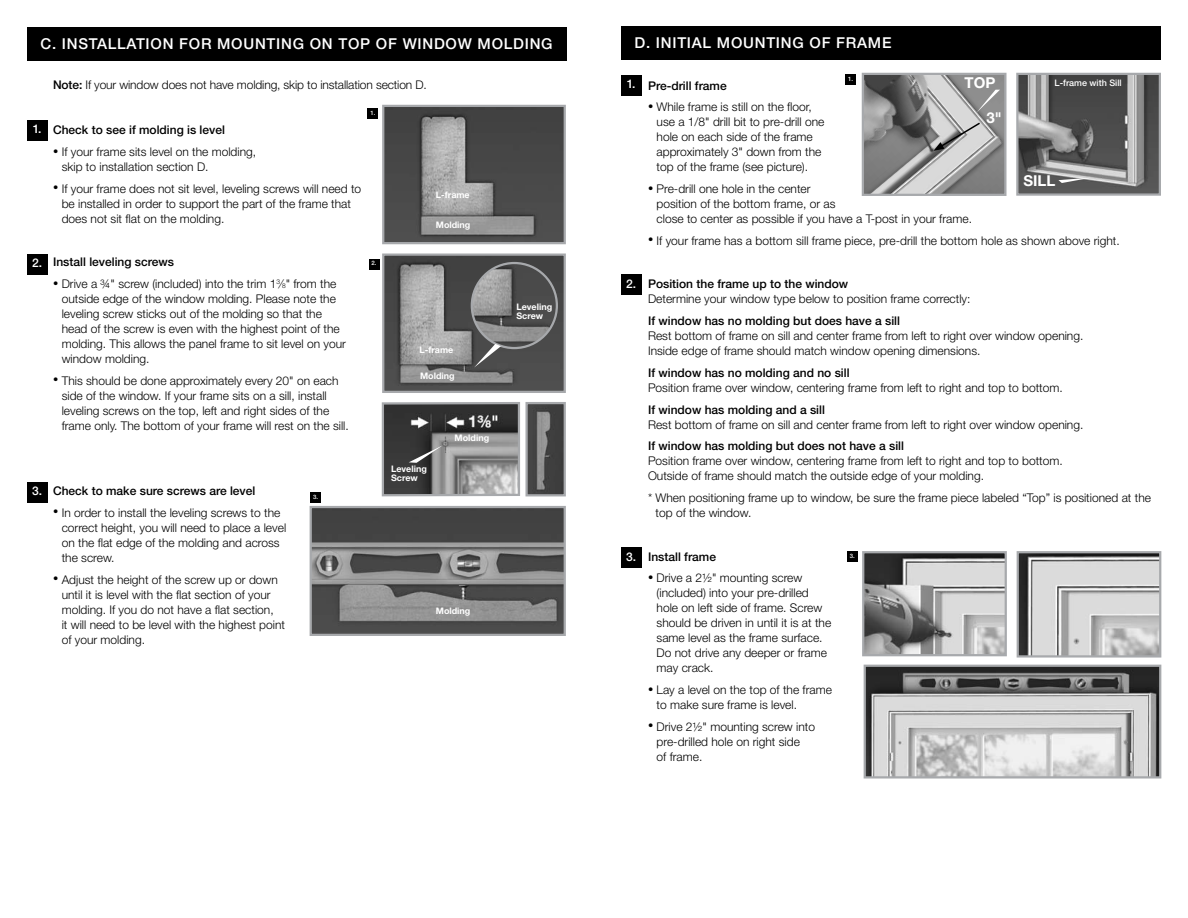
<style>
.page{position:relative;width:1188px;height:918px;background:#fff}
.page>*{position:absolute;margin:0;border:0;box-sizing:border-box;transform-origin:0 0}
.t1{font:500 15px "Helvetica Neue LT Std";letter-spacing:.05em;color:#fff}
.t2{font:700 15px "Helvetica Neue LT Std";color:#fff}
.t3{font:300 12px/15px "Helvetica Neue LT Std";color:#000}
.t4{font:500 12px "Helvetica Neue LT Std";color:#000}
.t5{font:500 12px "Helvetica Neue LT Std";color:#fff}
.t6{font:700 9px/9px "Helvetica Neue LT Std";color:#fff}
.t7{font:500 9px "Helvetica Neue LT Std";color:#fff}
.t8{font:500 6px "Helvetica Neue LT Std";color:#fff}
.s1{font-weight:500}
.s2{font-size:10.5px}
.s3{font-size:6.6px}
</style>
<div class="page">
<img style="left:385px;top:108px;width:178px;height:133px">
<div style="left:382px;top:105px;width:184px;height:139px;border:2px solid #a7a9ac"></div>
<img style="left:385px;top:257px;width:178px;height:133px">
<div style="left:382px;top:254px;width:184px;height:139px;border:2px solid #a7a9ac"></div>
<div style="left:27px;top:27px;width:540px;height:34px;background:#000"></div>
<img style="left:385px;top:405px;width:132px;height:88px">
<div style="left:382px;top:402px;width:138px;height:94px;border:2px solid #a7a9ac"></div>
<img style="left:528px;top:405px;width:35px;height:88px">
<div style="left:525px;top:402px;width:41px;height:94px;border:2px solid #a7a9ac"></div>
<img style="left:313px;top:509px;width:250px;height:124px">
<div style="left:310px;top:506px;width:256px;height:130px;border:2px solid #a7a9ac"></div>
<div style="left:621px;top:26px;width:540px;height:34px;background:#000"></div>
<div style="left:27px;top:120px;width:20px;height:21px;background:#000"></div>
<div style="left:27px;top:254px;width:20px;height:20px;background:#000"></div>
<div style="left:27px;top:482px;width:20px;height:21px;background:#000"></div>
<div style="left:621px;top:75px;width:20px;height:20px;background:#000"></div>
<div style="left:621px;top:275px;width:20px;height:20px;background:#000"></div>
<div style="left:621px;top:548px;width:20px;height:20px;background:#000"></div>
<img style="left:472px;top:263px;width:85px;height:85px;border-radius:43px">
<div style="left:471px;top:262px;width:87px;height:87px;border:2px solid #a7a9ac;border-radius:50%"></div>
<svg style="left:474px;top:344px;width:27px;height:24px"></svg>
<svg style="left:409px;top:445px;width:34px;height:18px"></svg>
<div style="left:368px;top:108px;width:10px;height:10px;background:#000"></div>
<div style="left:369px;top:259px;width:10px;height:10px;background:#000"></div>
<div style="left:310px;top:492px;width:11px;height:10px;background:#000"></div>
<div style="left:846px;top:75px;width:10px;height:10px;background:#000"></div>
<img style="left:1020px;top:554px;width:138px;height:101px">
<div style="left:1017px;top:551px;width:144px;height:107px;border:2px solid #a7a9ac"></div>
<img style="left:865px;top:554px;width:139px;height:99px">
<div style="left:862px;top:551px;width:145px;height:105px;border:2px solid #a7a9ac"></div>
<img style="left:867px;top:668px;width:291px;height:108px">
<div style="left:864px;top:665px;width:297px;height:114px;border:2px solid #a7a9ac"></div>
<div style="left:847px;top:552px;width:10px;height:10px;background:#000"></div>
<img style="left:1019px;top:76px;width:139px;height:117px">
<div style="left:1016px;top:73px;width:145px;height:123px;border:2px solid #a7a9ac"></div>
<img style="left:865px;top:76px;width:138px;height:117px">
<div style="left:862px;top:73px;width:144px;height:123px;border:2px solid #a7a9ac"></div>
<svg style="left:976px;top:90px;width:24px;height:23px"></svg>
<svg style="left:1058px;top:178px;width:33px;height:5px"></svg>
<svg style="left:933px;top:121px;width:49px;height:30px"></svg>
<p class="t1" style="left:40px;top:35px;width:37px">c. Installation</p>
<p class="t1" style="left:179px;top:35px;width:12px">for</p>
<p class="t1" style="left:217px;top:35px;width:25px">Mountin</p>
<p class="t1" style="left:293px;top:35px;width:198px">g on top of win dow mol</p>
<p class="t1" style="left:513px;top:35px;width:41px">ding</p>
<p class="t3" style="left:53px;top:77px;width:375px"><span class="s1">Note:</span> If your window does not have molding, skip to installation section D.</p>
<p class="t4" style="left:53px;top:123px;width:173px">Check to see if molding is level</p>
<p class="t3" style="left:62px;top:144px;width:196px;text-indent:-9px"><span class="s2">•</span> If your frame sits level on the molding, skip to installation section D.</p>
<p class="t3" style="left:62px;top:181px;width:301px;text-indent:-9px"><span class="s2">•</span> If your frame does not sit level, leveling screws will need to be installed in order to support the part of the frame that does not sit flat on the molding.</p>
<p class="t4" style="left:53px;top:255px;width:122px">Install leveling screws</p>
<p class="t3" style="left:62px;top:276px;width:286px;text-indent:-9px"><span class="s2">•</span> Drive a ¾" screw (included) into the trim 1<sup>3</sup>⁄<span class="s3">8</span>" from the outside edge of the window molding. Please note the leveling screw sticks out of the molding so that the head of the screw is even with the highest point of the molding. This allows the panel frame to sit level on your window molding.</p>
<p class="t3" style="left:62px;top:373px;width:289px;text-indent:-9px"><span class="s2">•</span> This should be done approximately every 20" on each side of the window. If your frame sits on a sill, install leveling screws on the top, left and right sides of the frame only. The bottom of your frame will rest on the sill.</p>
<p class="t8" style="left:370px;top:109px;width:7px">1.</p>
<p class="t5" style="left:33px;top:122px;width:10px">1.</p>
<p class="t6" style="left:436px;top:190px;width:35px">L-frame</p>
<p class="t6" style="left:436px;top:220px;width:36px">Molding</p>
<p class="t5" style="left:32px;top:256px;width:12px">2.</p>
<p class="t8" style="left:372px;top:260px;width:7px">2.</p>
<p class="t6" style="left:516px;top:302px;width:37px">Leveling<br>Screw</p>
<p class="t6" style="left:419px;top:346px;width:35px">L-frame</p>
<p class="t6" style="left:420px;top:371px;width:36px">Molding</p>
<p class="t5" style="left:32px;top:484px;width:12px">3.</p>
<p class="t4" style="left:53px;top:484px;width:204px">Check to make sure screws are level</p>
<p class="t3" style="left:62px;top:505px;width:226px;text-indent:-9px"><span class="s2">•</span> In order to install the leveling screws to the correct height, you will need to place a level on the flat edge of the molding and across the screw.</p>
<p class="t3" style="left:62px;top:571px;width:225px;text-indent:-9px"><span class="s2">•</span> Adjust the height of the screw up or down until it is level with the flat section of your molding. If you do not have a flat section,<br>it will need to be level with the highest point of your molding.</p>
<p class="t8" style="left:313px;top:493px;width:7px">3.</p>
<p class="t6" style="left:391px;top:464px;width:37px">Leveling<br>Screw</p>
<p class="t6" style="left:455px;top:433px;width:36px">Molding</p>
<p class="t6" style="left:436px;top:606px;width:36px">Molding</p>
<p class="t1" style="left:634px;top:34px;width:36px">D. Initial</p>
<p class="t1" style="left:717px;top:34px;width:25px">Mountin</p>
<p class="t1" style="left:792px;top:34px;width:66px">g of Frame</p>
<p class="t4" style="left:648px;top:78px;width:80px">Pre-drill frame</p>
<p class="t3" style="left:657px;top:99px;width:169px;text-indent:-9px"><span class="s2">•</span> While frame is still on the floor, use a 1/8" drill bit to pre-drill one hole on each side of the frame approximately 3" down from the top of the frame (see picture).</p>
<p class="t3" style="left:657px;top:181px;width:317px;text-indent:-9px"><span class="s2">•</span> Pre-drill one hole in the center<br>position of the bottom frame, or as<br>close to center as possible if you have a T-post in your frame.</p>
<p class="t3" style="left:648px;top:233px;width:473px"><span class="s2">•</span> If your frame has a bottom sill frame piece, pre-drill the bottom hole as shown above right.</p>
<p class="t4" style="left:648px;top:277px;width:202px">Position the frame up to the window</p>
<p class="t3" style="left:648px;top:291px;width:324px">Determine your window type below to position frame correctly:</p>
<p class="t4" style="left:648px;top:314px;width:254px">If window has no molding but does have a sill</p>
<p class="t3" style="left:648px;top:328px;width:437px">Rest bottom of frame on sill and center frame from left to right over window opening.<br>Inside edge of frame should match window opening dimensions.</p>
<p class="t4" style="left:648px;top:365px;width:203px">If window has no molding and no sill</p>
<p class="t3" style="left:648px;top:380px;width:416px">Position frame over window, centering frame from left to right and top to bottom.</p>
<p class="t4" style="left:648px;top:402px;width:178px">If window has molding and a sill</p>
<p class="t3" style="left:648px;top:417px;width:437px">Rest bottom of frame on sill and center frame from left to right over window opening.</p>
<p class="t4" style="left:648px;top:439px;width:258px">If window has molding but does not have a sill</p>
<p class="t3" style="left:648px;top:453px;width:416px">Position frame over window, centering frame from left to right and top to bottom.<br>Outside of frame should match the outside edge of your molding.</p>
<p class="t3" style="left:656px;top:490px;width:497px;text-indent:-8px">* When positioning frame up to window, be sure the frame piece labeled “Top” is positioned at the top of the window.</p>
<p class="t4" style="left:648px;top:549px;width:70px">Install frame</p>
<p class="t3" style="left:657px;top:570px;width:176px;text-indent:-9px"><span class="s2">•</span> Drive a 2½" mounting screw (included) into your pre-drilled hole on left side of frame. Screw should be driven in until it is at the same level as the frame surface.<br>Do not drive any deeper or frame may crack.</p>
<p class="t3" style="left:657px;top:682px;width:177px;text-indent:-9px"><span class="s2">•</span> Lay a level on the top of the frame to make sure frame is level.</p>
<p class="t3" style="left:657px;top:719px;width:160px;text-indent:-9px"><span class="s2">•</span> Drive 2½" mounting screw into pre-drilled hole on right side<br>of frame.</p>
<p class="t2" style="left:965px;top:73px;width:32px">TOP</p>
<p class="t8" style="left:848px;top:76px;width:7px">1.</p>
<p class="t7" style="left:1055px;top:77px;width:69px">L-frame with Sill</p>
<p class="t5" style="left:627px;top:77px;width:10px">1.</p>
<p class="t2" style="left:986px;top:109px;width:17px">3"</p>
<p class="t2" style="left:1023px;top:171px;width:33px">SILL</p>
<p class="t5" style="left:626px;top:276px;width:12px">2.</p>
<p class="t5" style="left:626px;top:549px;width:12px">3.</p>
<p class="t8" style="left:850px;top:552px;width:7px">3.</p>
</div>
